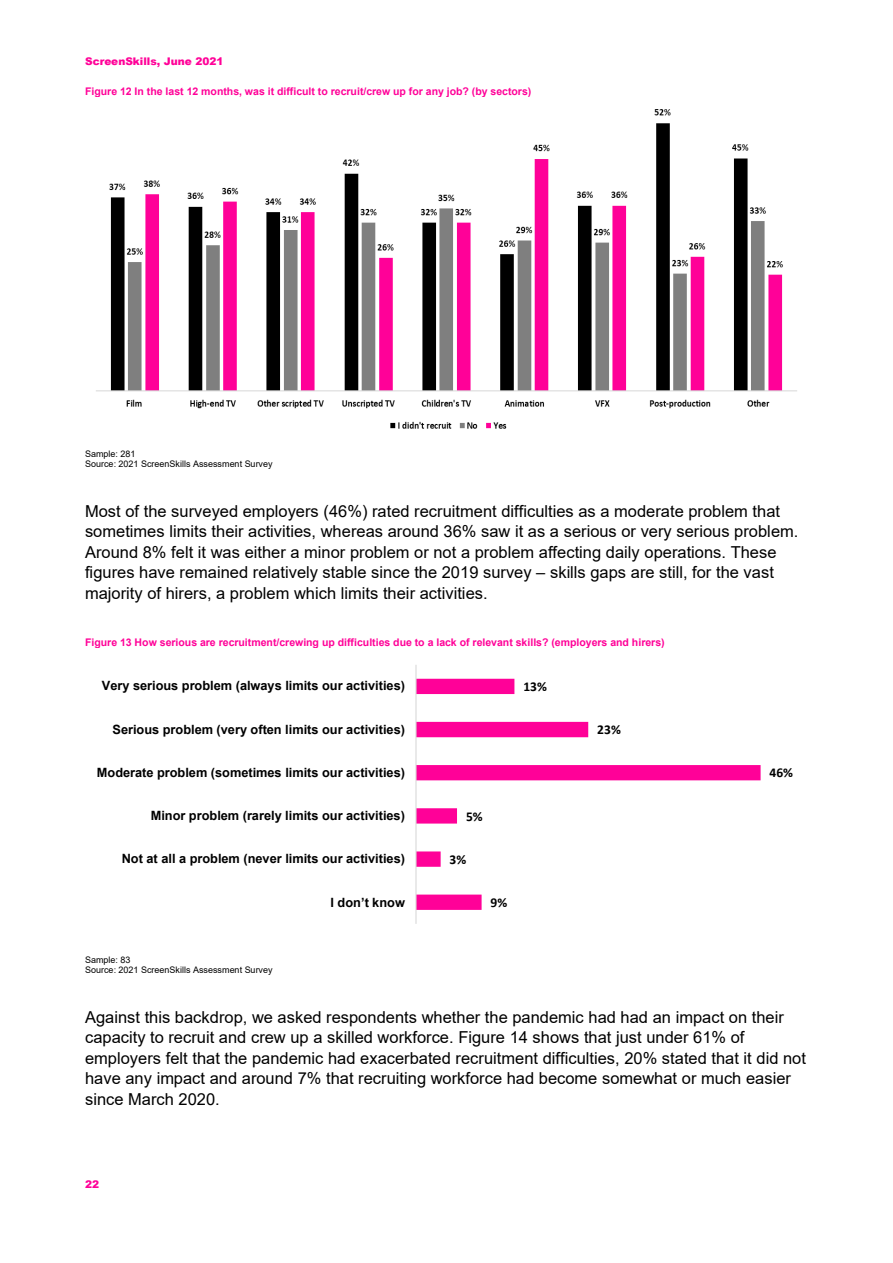
<style>
.page{position:relative;width:893px;height:1263px;background:#fff}
.page>*{position:absolute;margin:0;border:0;box-sizing:border-box;transform-origin:0 0}
.t1{font:16.5px/20.4px "Arial";color:#000}
.t2{font:700 13.5px "Calibri";color:#000}
.t3{font:700 12.75px "Arial";color:#000}
.t4{font:700 10.5px "Arial";color:#ff0198}
.t5{font:900 10.5px "Arial";color:#ff0198}
.t6{font:9px "Arial";color:#000}
</style>
<div class="page">
<img style="left:96px;top:109px;width:701px;height:320px">
<svg style="left:417px;top:679px;width:344px;height:231px"></svg>
<hr style="left:415px;top:665px;width:2px;height:259px;background:#d9d9d9">
<p class="t5" style="left:85px;top:53px;width:140px">ScreenSkills, June 2021</p>
<p class="t4" style="left:85px;top:84px;width:448px">Figure 12 In the last 12 months, was it difficult to recruit/crew up for any job? (by sectors)</p>
<p class="t6" style="left:85px;top:447px;width:52px">Sample: 281</p>
<p class="t6" style="left:85px;top:458px;width:189px">Source: 2021 ScreenSkills Assessment Survey</p>
<p class="t1" style="left:85px;top:501px;width:715px">Most of the surveyed employers (46%) rated recruitment difficulties as a moderate problem that sometimes limits their activities, whereas around 36% saw it as a serious or very serious problem.<br>Around 8% felt it was either a minor problem or not a problem affecting daily operations. These figures have remained relatively stable since the 2019 survey – skills gaps are still, for the vast majority of hirers, a problem which limits their activities.</p>
<p class="t4" style="left:85px;top:635px;width:581px">Figure 13 How serious are recruitment/crewing up difficulties due to a lack of relevant skills? (employers and hirers)</p>
<p class="t3" style="left:102px;top:677px;width:305px">Very serious problem (always limits our activities)</p>
<p class="t2" style="left:523px;top:677px;width:25px">13%</p>
<p class="t3" style="left:113px;top:720px;width:294px">Serious problem (very often limits our activities)</p>
<p class="t2" style="left:597px;top:720px;width:25px">23%</p>
<p class="t3" style="left:97px;top:763px;width:310px">Moderate problem (sometimes limits our activities)</p>
<p class="t2" style="left:770px;top:763px;width:25px">46%</p>
<p class="t3" style="left:151px;top:806px;width:256px">Minor problem (rarely limits our activities)</p>
<p class="t2" style="left:466px;top:806px;width:18px">5%</p>
<p class="t3" style="left:122px;top:850px;width:285px">Not at all a problem (never limits our activities)</p>
<p class="t2" style="left:450px;top:850px;width:18px">3%</p>
<p class="t3" style="left:331px;top:893px;width:76px">I don’t know</p>
<p class="t2" style="left:491px;top:893px;width:18px">9%</p>
<p class="t6" style="left:85px;top:953px;width:47px">Sample: 83</p>
<p class="t6" style="left:85px;top:964px;width:189px">Source: 2021 ScreenSkills Assessment Survey</p>
<p class="t1" style="left:85px;top:1007px;width:722px">Against this backdrop, we asked respondents whether the pandemic had had an impact on their capacity to recruit and crew up a skilled workforce. Figure 14 shows that just under 61% of employers felt that the pandemic had exacerbated recruitment difficulties, 20% stated that it did not have any impact and around 7% that recruiting workforce had become somewhat or much easier since March 2020.</p>
<p class="t5" style="left:85px;top:1176px;width:16px">22</p>
</div>
